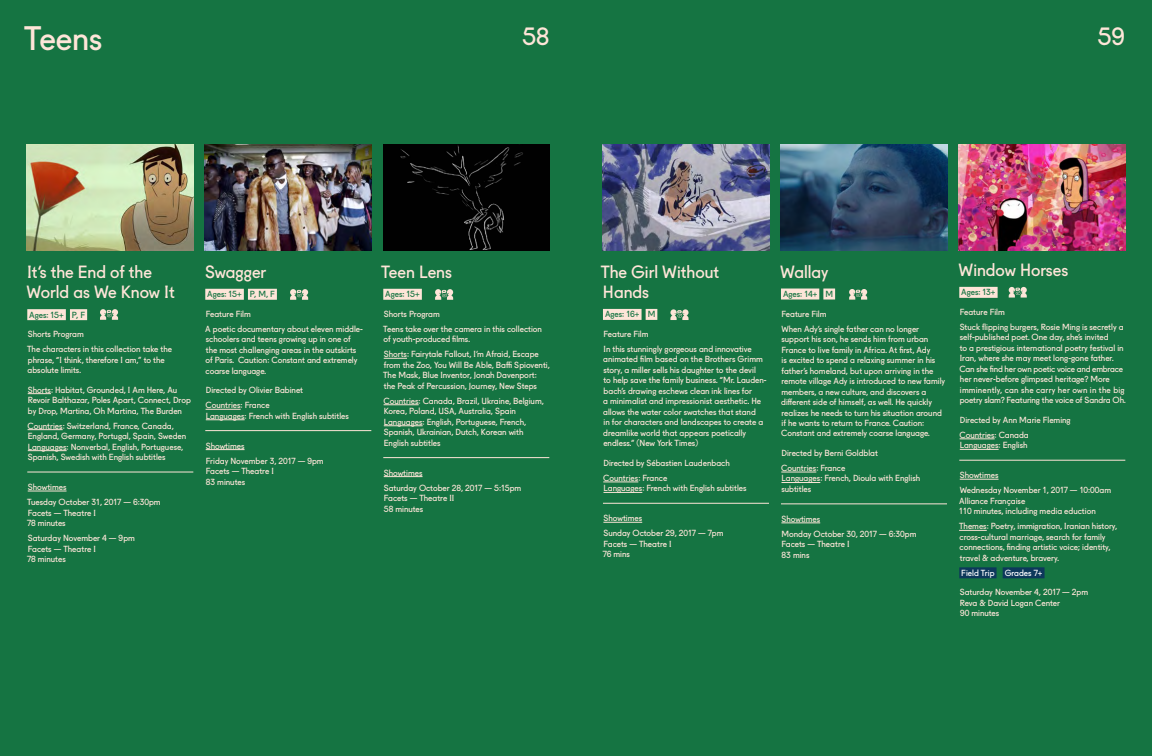
<style>
.page{position:relative;width:1152px;height:756px;background:#157442}
.page>*{position:absolute;margin:0;border:0;box-sizing:border-box;transform-origin:0 0}
.t1{font:32.6px "Fugue";color:#fee5d8}
.t2{font:24px "Fugue";color:#fee5d8}
.t3{font:17px/20.4px "Fugue";color:#fee5d8}
.t4{font:8.5px/10.5px "Fugue";color:#fee5d8}
.t5{font:8.5px "Fugue";color:#157442}
.t6{font:8.5px "Fugue";color:#fff}
</style>
<div class="page">
<img style="left:27px;top:144px;width:166px;height:107px">
<img style="left:205px;top:144px;width:166px;height:107px">
<div style="left:383px;top:144px;width:166px;height:107px;background:#010101"></div>
<img style="left:400px;top:145px;width:123px;height:105px">
<img style="left:603px;top:144px;width:166px;height:107px">
<img style="left:781px;top:144px;width:166px;height:107px">
<div style="left:27px;top:309px;width:39px;height:11px;background:#fee5d8"></div>
<div style="left:70px;top:309px;width:17px;height:11px;background:#fee5d8"></div>
<svg style="left:28px;top:393px;width:23px;height:1px"></svg>
<hr style="left:28px;top:429px;width:35px;height:1px;background:#fee5d8">
<hr style="left:28px;top:450px;width:39px;height:1px;background:#fee5d8">
<hr style="left:27px;top:472px;width:166px;height:1px;background:#fee5d8">
<hr style="left:28px;top:491px;width:39px;height:1px;background:#fee5d8">
<svg style="left:100px;top:309px;width:18px;height:11px"></svg>
<div style="left:205px;top:289px;width:39px;height:11px;background:#fee5d8"></div>
<div style="left:248px;top:289px;width:29px;height:11px;background:#fee5d8"></div>
<hr style="left:206px;top:409px;width:35px;height:1px;background:#fee5d8">
<hr style="left:206px;top:420px;width:39px;height:1px;background:#fee5d8">
<hr style="left:205px;top:430px;width:166px;height:1px;background:#fee5d8">
<hr style="left:206px;top:449px;width:39px;height:1px;background:#fee5d8">
<svg style="left:290px;top:289px;width:18px;height:11px"></svg>
<div style="left:383px;top:289px;width:39px;height:11px;background:#fee5d8"></div>
<svg style="left:384px;top:358px;width:23px;height:1px"></svg>
<hr style="left:384px;top:405px;width:35px;height:1px;background:#fee5d8">
<hr style="left:384px;top:426px;width:39px;height:1px;background:#fee5d8">
<hr style="left:383px;top:457px;width:166px;height:1px;background:#fee5d8">
<hr style="left:384px;top:476px;width:39px;height:1px;background:#fee5d8">
<svg style="left:435px;top:289px;width:18px;height:11px"></svg>
<div style="left:603px;top:309px;width:39px;height:11px;background:#fee5d8"></div>
<div style="left:646px;top:309px;width:11px;height:11px;background:#fee5d8"></div>
<hr style="left:603px;top:482px;width:35px;height:1px;background:#fee5d8">
<hr style="left:603px;top:492px;width:39px;height:1px;background:#fee5d8">
<hr style="left:603px;top:503px;width:166px;height:1px;background:#fee5d8">
<hr style="left:603px;top:522px;width:39px;height:1px;background:#fee5d8">
<svg style="left:670px;top:309px;width:19px;height:11px"></svg>
<div style="left:781px;top:289px;width:38px;height:11px;background:#fee5d8"></div>
<div style="left:823px;top:289px;width:12px;height:11px;background:#fee5d8"></div>
<hr style="left:781px;top:472px;width:35px;height:1px;background:#fee5d8">
<hr style="left:781px;top:482px;width:39px;height:1px;background:#fee5d8">
<hr style="left:781px;top:504px;width:166px;height:1px;background:#fee5d8">
<hr style="left:781px;top:523px;width:39px;height:1px;background:#fee5d8">
<svg style="left:849px;top:289px;width:18px;height:11px"></svg>
<div style="left:959px;top:287px;width:39px;height:11px;background:#fee5d8"></div>
<hr style="left:960px;top:439px;width:35px;height:1px;background:#fee5d8">
<hr style="left:960px;top:449px;width:39px;height:1px;background:#fee5d8">
<hr style="left:959px;top:460px;width:166px;height:1px;background:#fee5d8">
<hr style="left:960px;top:479px;width:39px;height:1px;background:#fee5d8">
<svg style="left:959px;top:530px;width:28px;height:1px"></svg>
<div style="left:959px;top:567px;width:38px;height:11px;background:#0d385b"></div>
<div style="left:1003px;top:567px;width:42px;height:11px;background:#0d385b"></div>
<img style="left:959px;top:144px;width:166px;height:107px">
<svg style="left:1009px;top:287px;width:18px;height:11px"></svg>
<h1 class="t1" style="left:24px;top:13px;width:80px">Teens</h1>
<h2 class="t2" style="left:522px;top:18px;width:29px">58</h2>
<h2 class="t2" style="left:1098px;top:18px;width:29px">59</h2>
<h3 class="t3" style="left:27px;top:260px;width:150px">It’s the End of the<br>World as We Know It</h3>
<p class="t5" style="left:29px;top:308px;width:57px">Ages: 15+ P, F</p>
<p class="t4" style="left:27px;top:326px;width:147px;line-height:15px">Shorts Program<br>The characters in this collection take the</p>
<p class="t4" style="left:28px;top:354px;width:139px">phrase, “I think, therefore I am,” to the absolute limits.</p>
<p class="t4" style="left:28px;top:384px;width:165px">Shorts: Habitat, Grounded, I Am Here, Au<br>Revoir Balthazar, Poles Apart, Connect, Drop by Drop, Martina, Oh Martina, The Burden</p>
<p class="t4" style="left:28px;top:420px;width:160px">Countries: Switzerland, France, Canada, England, Germany, Portugal, Spain, Sweden Languages: Nonverbal, English, Portuguese, Spanish, Swedish with English subtitles</p>
<p class="t4" style="left:27px;top:479px;width:135px;line-height:15px">Showtimes<br>Tuesday October 31, 2017 — 6:30pm</p>
<p class="t4" style="left:27px;top:507px;width:70px">Facets — Theatre I<br>78 minutes</p>
<p class="t4" style="left:27px;top:532px;width:109px">Saturday November 4 — 9pm<br>Facets — Theatre I<br>78 minutes</p>
<h3 class="t3" style="left:205px;top:260px;width:63px">Swagger</h3>
<p class="t5" style="left:207px;top:287px;width:69px">Ages: 15+ P, M, F</p>
<p class="t4" style="left:205px;top:305px;width:159px;line-height:15px">Feature Film<br>A poetic documentary about eleven middle-</p>
<p class="t4" style="left:206px;top:333px;width:153px">schoolers and teens growing up in one of the most challenging areas in the outskirts of Paris. Caution: Constant and extremely coarse language.</p>
<p class="t4" style="left:206px;top:382px;width:99px;line-height:15px">Directed by Olivier Babinet<br>Countries: France</p>
<p class="t4" style="left:206px;top:410px;width:145px">Languages: French with English subtitles</p>
<p class="t4" style="left:206px;top:437px;width:119px;line-height:15px">Showtimes<br>Friday November 3, 2017 — 9pm</p>
<p class="t4" style="left:206px;top:465px;width:70px">Facets — Theatre I<br>83 minutes</p>
<h3 class="t3" style="left:381px;top:260px;width:72px">Teen Lens</h3>
<p class="t5" style="left:385px;top:287px;width:36px">Ages: 15+</p>
<p class="t4" style="left:383px;top:305px;width:160px;line-height:15px">Shorts Program<br>Teens take over the camera in this collection</p>
<p class="t4" style="left:384px;top:331px;width:157px;line-height:15px">of youth-produced films.<br>Shorts: Fairytale Fallout, I’m Afraid, Escape</p>
<p class="t4" style="left:383px;top:359px;width:168px">from the Zoo, You Will Be Able, Baffi Spioventi,<br>The Mask, Blue Inventor, Jonah Davenport: the Peak of Percussion, Journey, New Steps</p>
<p class="t4" style="left:384px;top:395px;width:162px">Countries: Canada, Brazil, Ukraine, Belgium, Korea, Poland, USA, Australia, Spain Languages: English, Portuguese, French, Spanish, Ukrainian, Dutch, Korean with English subtitles</p>
<p class="t4" style="left:384px;top:464px;width:139px;line-height:15px">Showtimes<br>Saturday October 28, 2017 — 5:15pm</p>
<p class="t4" style="left:384px;top:492px;width:72px">Facets — Theatre II<br>58 minutes</p>
<h3 class="t3" style="left:601px;top:260px;width:120px">The Girl Without<br>Hands</h3>
<p class="t5" style="left:605px;top:308px;width:52px">Ages: 16+ M</p>
<p class="t4" style="left:603px;top:326px;width:150px;line-height:15px">Feature Film<br>In this stunningly gorgeous and innovative</p>
<p class="t4" style="left:603px;top:353px;width:165px">animated film based on the Brothers Grimm story, a miller sells his daughter to the devil<br>to help save the family business. “Mr. Lauden&shy;bach’s drawing eschews clean ink lines for<br>a minimalist and impressionist aesthetic. He allows the water color swatches that stand<br>in for characters and landscapes to create a dreamlike world that appears poetically endless.” (New York Times)</p>
<p class="t4" style="left:603px;top:455px;width:128px;line-height:15px">Directed by Sébastien Laudenbach<br>Countries: France</p>
<p class="t4" style="left:603px;top:482px;width:145px">Languages: French with English subtitles</p>
<p class="t4" style="left:603px;top:510px;width:122px;line-height:15px">Showtimes<br>Sunday October 29, 2017 — 7pm</p>
<p class="t4" style="left:603px;top:538px;width:70px">Facets — Theatre I<br>76 mins</p>
<h3 class="t3" style="left:780px;top:260px;width:50px">Wallay</h3>
<p class="t5" style="left:783px;top:287px;width:52px">Ages: 14+ M</p>
<p class="t4" style="left:781px;top:305px;width:139px;line-height:15px">Feature Film<br>When Ady’s single father can no longer</p>
<p class="t4" style="left:781px;top:333px;width:165px">support his son, he sends him from urban France to live family in Africa. At first, Ady<br>is excited to spend a relaxing summer in his father’s homeland, but upon arriving in the remote village Ady is introduced to new family members, a new culture, and discovers a different side of himself, as well. He quickly realizes he needs to turn his situation around if he wants to return to France. Caution:<br>Constant and extremely coarse language.</p>
<p class="t4" style="left:781px;top:445px;width:98px;line-height:15px">Directed by Berni Goldblat<br>Countries: France</p>
<p class="t4" style="left:781px;top:472px;width:140px">Languages: French, Dioula with English subtitles</p>
<p class="t4" style="left:781px;top:511px;width:136px;line-height:15px">Showtimes<br>Monday October 30, 2017 — 6:30pm</p>
<p class="t4" style="left:782px;top:538px;width:70px">Facets — Theatre I<br>83 mins</p>
<h3 class="t3" style="left:959px;top:258px;width:111px">Window Horses</h3>
<p class="t5" style="left:961px;top:286px;width:36px">Ages: 13+</p>
<p class="t4" style="left:960px;top:303px;width:165px;line-height:15px">Feature Film<br>Stuck flipping burgers, Rosie Ming is secretly a</p>
<p class="t4" style="left:960px;top:331px;width:168px">self-published poet. One day, she’s invited<br>to a prestigious international poetry festival in Iran, where she may meet long-gone father.<br>Can she find her own poetic voice and embrace her never-before glimpsed heritage? More imminently, can she carry her own in the big poetry slam? Featuring the voice of Sandra Oh.</p>
<p class="t4" style="left:960px;top:411px;width:113px;line-height:15px">Directed by Ann Marie Fleming<br>Countries: Canada</p>
<p class="t4" style="left:960px;top:439px;width:69px">Languages: English</p>
<p class="t4" style="left:960px;top:467px;width:153px;line-height:15px">Showtimes<br>Wednesday November 1, 2017 — 10:00am</p>
<p class="t4" style="left:959px;top:495px;width:138px">Alliance Française<br>110 minutes, including media eduction</p>
<p class="t4" style="left:959px;top:520px;width:160px">Themes: Poetry, immigration, Iranian history, cross-cultural marriage, search for family connections, finding artistic voice; identity, travel &amp; adventure, bravery.</p>
<p class="t6" style="left:961px;top:566px;width:83px">Field Trip Grades 7+</p>
<p class="t4" style="left:960px;top:586px;width:130px">Saturday November 4, 2017 — 2pm<br>Reva &amp; David Logan Center<br>90 minutes</p>
</div>
